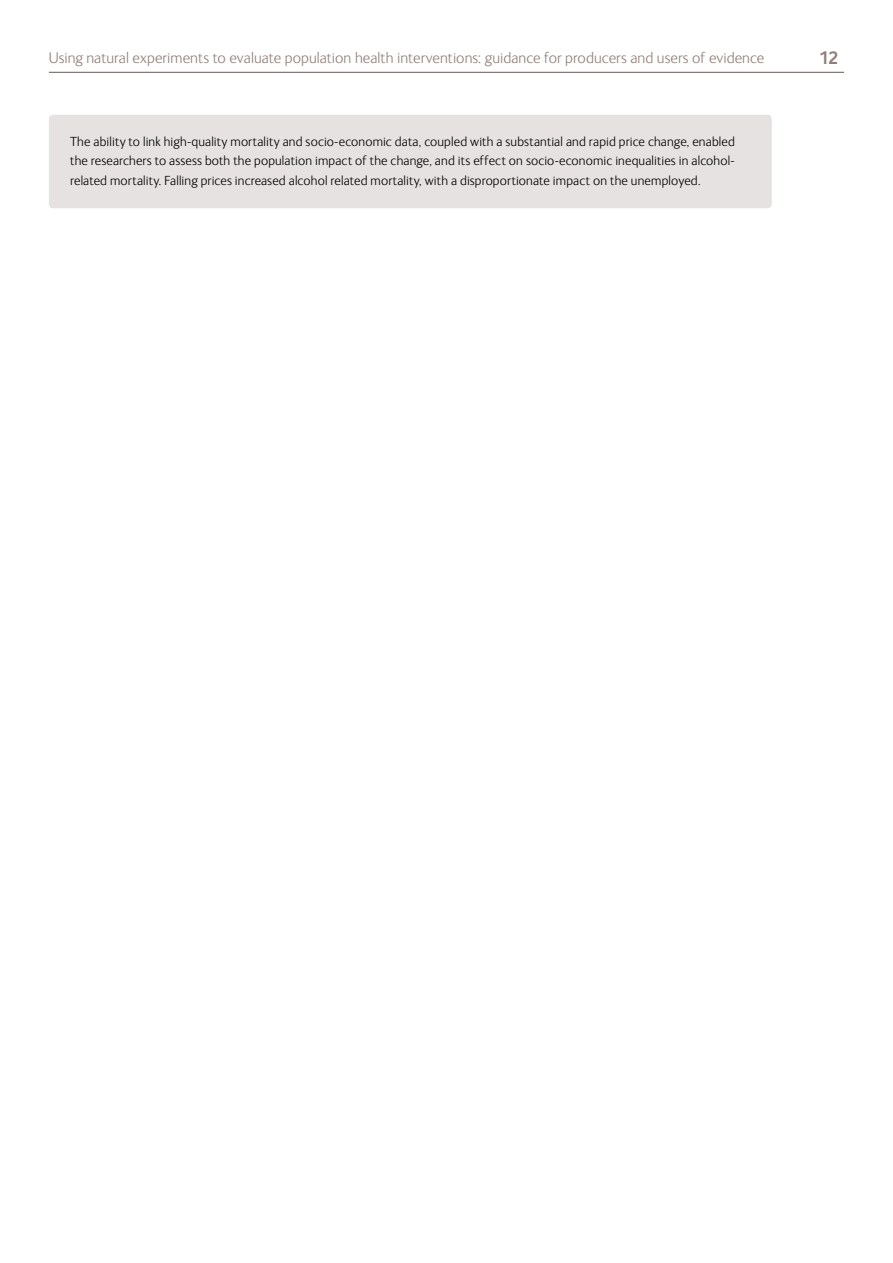
<style>
.page{position:relative;width:893px;height:1263px;background:#fff}
.page>*{position:absolute;margin:0;border:0;box-sizing:border-box;transform-origin:0 0}
.t1{font:700 18px "FS Ingrid";color:#907f79}
.t2{font:300 15.75px "FS Ingrid";letter-spacing:.005em;color:#907f79}
.t3{font:300 13.5px/19.5px "FS Ingrid";letter-spacing:.01em;color:#000;text-align:justify}
</style>
<div class="page">
<hr style="left:49px;top:72px;width:795px;height:1px;background:#675952">
<div style="left:49px;top:115px;width:723px;height:93px;background:#e6e2e1;border-radius:4px"></div>
<p class="t2" style="left:49px;top:50px;width:717px">Using natural experiments to evaluate population health interventions: guidance for producers and users of evidence</p>
<h1 class="t1" style="left:819px;top:48px;width:21px">12</h1>
<p class="t3" style="left:70px;top:132px;width:666px">The ability to link high-quality mortality and socio-economic data, coupled with a substantial and rapid price change, enabled the researchers to assess both the population impact of the change, and its effect on socio-economic inequalities in alcohol&shy;related mortality. Falling prices increased alcohol related mortality, with a disproportionate impact on the unemployed.</p>
</div>
